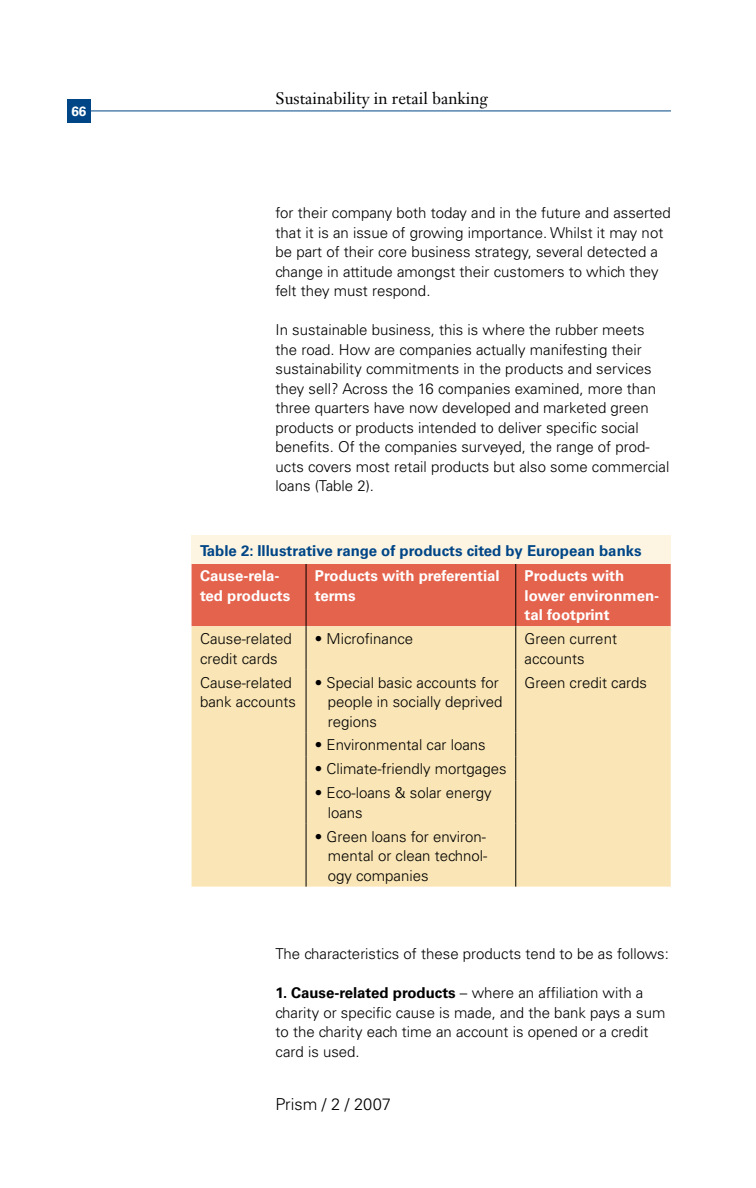
<style>
.page{position:relative;width:756px;height:1188px;background:#fff}
.page>*{position:absolute;margin:0;border:0;box-sizing:border-box;transform-origin:0 0}
.t1{font:16.5px "Janson Text";color:#000}
.t2{font:300 16.5px "Univers";color:#000}
.t3{font:300 15px/19.5px "Univers";color:#000}
.t4{font:700 15px/19.5px "Univers";color:#fff}
.t5{font:700 15px "Univers";color:#004687}
.t6{font:700 13.5px "Univers";color:#fff}
.s1{font-weight:700}
</style>
<div class="page">
<hr style="left:67px;top:111px;width:604px;height:1px;background:#004687">
<div style="left:67px;top:99px;width:24px;height:24px;background:#004687"></div>
<div style="left:192px;top:536px;width:479px;height:28px;background:#fdf5e2"></div>
<div style="left:192px;top:564px;width:479px;height:62px;background:#e4634d"></div>
<div style="left:192px;top:626px;width:479px;height:261px;background:#f9e5b5"></div>
<hr style="left:306px;top:564px;width:1px;height:62px;background:#000">
<hr style="left:515px;top:564px;width:1px;height:62px;background:#000">
<hr style="left:306px;top:626px;width:1px;height:44px;background:#000">
<hr style="left:515px;top:626px;width:1px;height:44px;background:#000">
<hr style="left:306px;top:824px;width:1px;height:63px;background:#000">
<hr style="left:515px;top:824px;width:1px;height:63px;background:#000">
<hr style="left:306px;top:670px;width:1px;height:63px;background:#000">
<hr style="left:515px;top:670px;width:1px;height:63px;background:#000">
<svg style="left:306px;top:733px;width:1px;height:47px"></svg>
<svg style="left:515px;top:733px;width:1px;height:47px"></svg>
<hr style="left:306px;top:780px;width:1px;height:44px;background:#000">
<hr style="left:515px;top:780px;width:1px;height:44px;background:#000">
<p class="t6" style="left:71px;top:103px;width:17px">66</p>
<p class="t1" style="left:276px;top:88px;width:214px">Sustainability in retail banking</p>
<p class="t3" style="left:276px;top:203px;width:397px">for their company both today and in the future and asserted that it is an issue of growing importance. Whilst it may not be part of their core business strategy, several detected a change in attitude amongst their customers to which they felt they must respond.</p>
<p class="t3" style="left:276px;top:320px;width:395px">In sustainable business, this is where the rubber meets the road. How are companies actually manifesting their sustainability commitments in the products and services they sell? Across the 16 companies examined, more than three quarters have now developed and marketed green products or products intended to deliver specific social benefits. Of the companies surveyed, the range of prod&shy;ucts covers most retail products but also some commercial loans (Table 2).</p>
<p class="t5" style="left:200px;top:541px;width:443px">Table 2: Illustrative range of products cited by European banks</p>
<p class="t4" style="left:200px;top:566px;width:92px">Cause-rela&shy;ted products</p>
<p class="t4" style="left:315px;top:566px;width:186px">Products with preferential terms</p>
<p class="t4" style="left:525px;top:566px;width:136px">Products with lower environmen&shy;tal footprint</p>
<p class="t3" style="left:200px;top:629px;width:93px">Cause-related credit cards</p>
<p class="t3" style="left:315px;top:629px;width:100px">• Microfinance</p>
<p class="t3" style="left:525px;top:629px;width:94px">Green current accounts</p>
<p class="t3" style="left:200px;top:672px;width:97px">Cause-related bank accounts</p>
<p class="t3" style="left:328px;top:672px;width:176px;text-indent:-13px">• Special basic accounts for people in socially deprived regions</p>
<p class="t3" style="left:525px;top:672px;width:124px">Green credit cards</p>
<p class="t3" style="left:315px;top:735px;width:172px">• Environmental car loans</p>
<p class="t3" style="left:315px;top:759px;width:193px">• Climate-friendly mortgages</p>
<p class="t3" style="left:328px;top:783px;width:165px;text-indent:-13px">• Eco-loans &amp; solar energy loans</p>
<p class="t3" style="left:328px;top:827px;width:161px;text-align:justify;text-indent:-13px">• Green loans for environ&shy;mental or clean technol&shy;ogy companies</p>
<p class="t3" style="left:276px;top:944px;width:395px">The characteristics of these products tend to be as follows:</p>
<p class="t3" style="left:276px;top:983px;width:391px"><span class="s1">1. Cause-related products</span> – where an affiliation with a charity or specific cause is made, and the bank pays a sum to the charity each time an account is opened or a credit card is used.</p>
<p class="t2" style="left:276px;top:1094px;width:117px">Prism / 2 / 2007</p>
</div>
